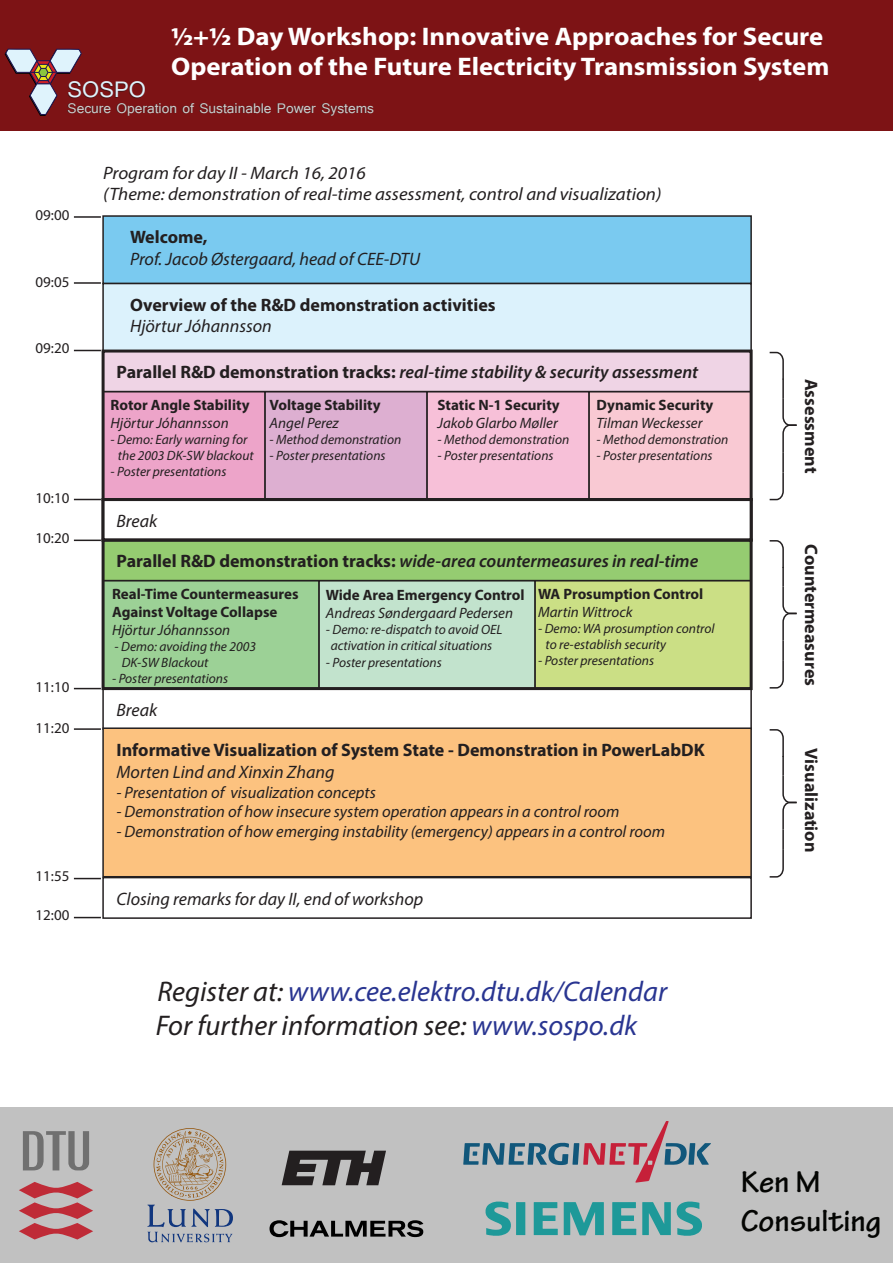
<style>
.page{position:relative;width:893px;height:1263px;background:#fff}
.page>*{position:absolute;margin:0;border:0;box-sizing:border-box;transform-origin:0 0}
.t1{font:700 32.4px/38.8px "Tekton Pro";color:#040503}
.t2{font:italic 28.5px/34.5px "Myriad Pro";color:#293591}
.t3{font:28.35px "Tunga";color:#dff3fc}
.t4{font:700 25.5px/30.6px "Myriad Pro";color:#fff;scale:1.05 1}
.t5{font:700 18px "Myriad Pro";color:#231f20}
.t6{font:italic 600 18px "Myriad Pro";color:#231f20}
.t7{font:italic 18px "Myriad Pro";color:#231f20}
.t8{font:italic 18px/21.6px "Myriad Pro";color:#231f20;scale:1.05 1}
.t9{font:17.55px "Tunga";color:#cdc9c8}
.t10{font:italic 16.5px "Myriad Pro";color:#231f20}
.t11{font:700 15px/18px "Myriad Pro";color:#231f20}
.t12{font:italic 15px "Myriad Pro";color:#231f20}
.t13{font:15px "Myriad Pro";color:#231f20}
.t14{font:italic 13.5px/16.2px "Myriad Pro";color:#231f20;text-align:center}
.s1{font-weight:700;font-style:normal}
.s2{color:#231f20}
</style>
<div class="page">
<div style="left:102px;top:215px;width:650px;height:69px;background:#7acaf0;border:2px solid #231f20"></div>
<div style="left:102px;top:283px;width:650px;height:69px;background:#dcf2fc;border:2px solid #231f20"></div>
<div style="left:102px;top:391px;width:164px;height:109px;background:#eda4c9"></div>
<div style="left:264px;top:391px;width:164px;height:109px;background:#ddafd1;border:2px solid #231f20"></div>
<div style="left:426px;top:391px;width:164px;height:109px;background:#f7c0d8;border:2px solid #231f20"></div>
<div style="left:588px;top:391px;width:164px;height:109px;background:#f9c9d3;border:2px solid #231f20"></div>
<div style="left:102px;top:580px;width:218px;height:109px;background:#9cd196"></div>
<div style="left:318px;top:580px;width:218px;height:109px;background:#c2e3cd;border:2px solid #231f20"></div>
<div style="left:534px;top:580px;width:218px;height:109px;background:#cbdf85;border:2px solid #231f20"></div>
<div style="left:102px;top:727px;width:650px;height:150px;background:#fcc27f;border:2px solid #231f20"></div>
<div style="left:102px;top:877px;width:650px;height:42px;background:#fff;border:2px solid #231f20"></div>
<hr style="left:74px;top:216px;width:27px;height:2px;background:#231f20">
<hr style="left:74px;top:282px;width:27px;height:2px;background:#231f20">
<svg style="left:74px;top:350px;width:27px;height:1px"></svg>
<svg style="left:74px;top:499px;width:27px;height:1px"></svg>
<svg style="left:74px;top:540px;width:27px;height:1px"></svg>
<svg style="left:74px;top:688px;width:27px;height:1px"></svg>
<hr style="left:74px;top:728px;width:27px;height:2px;background:#231f20">
<svg style="left:74px;top:878px;width:27px;height:1px"></svg>
<svg style="left:74px;top:917px;width:27px;height:1px"></svg>
<svg style="left:769px;top:473px;width:15px;height:28px"></svg>
<svg style="left:769px;top:351px;width:28px;height:101px"></svg>
<hr style="left:782px;top:452px;width:2px;height:21px;background:#231f20">
<svg style="left:769px;top:661px;width:15px;height:28px"></svg>
<svg style="left:769px;top:540px;width:28px;height:100px"></svg>
<hr style="left:782px;top:640px;width:2px;height:21px;background:#231f20">
<svg style="left:769px;top:850px;width:15px;height:28px"></svg>
<svg style="left:769px;top:729px;width:28px;height:100px"></svg>
<hr style="left:782px;top:829px;width:2px;height:21px;background:#231f20">
<div style="left:102px;top:350px;width:650px;height:42px;background:#efd4e5;border:2px solid #231f20"></div>
<div style="left:102px;top:350px;width:651px;height:151px;border:3px solid #231f20"></div>
<div style="left:102px;top:539px;width:650px;height:42px;background:#95cc71;border:2px solid #231f20"></div>
<div style="left:102px;top:498px;width:651px;height:44px;background:#fff;border:3px solid #231f20"></div>
<div style="left:102px;top:538px;width:651px;height:152px;border:3px solid #231f20"></div>
<div style="left:0;top:0;width:893px;height:130px;background:#7d1315"></div>
<svg style="left:5px;top:48px;width:77px;height:68px"></svg>
<div style="left:0;top:1108px;width:893px;height:155px;background:#c1c1c1"></div>
<svg style="left:23px;top:1131px;width:66px;height:39px"></svg>
<svg style="left:19px;top:1182px;width:74px;height:57px"></svg>
<svg style="left:270px;top:1220px;width:153px;height:17px"></svg>
<svg style="left:463px;top:1121px;width:248px;height:61px"></svg>
<svg style="left:282px;top:1151px;width:104px;height:34px"></svg>
<svg style="left:147px;top:1128px;width:86px;height:114px"></svg>
<svg style="left:564px;top:1202px;width:40px;height:33px"></svg>
<svg style="left:642px;top:1201px;width:60px;height:34px"></svg>
<svg style="left:534px;top:1202px;width:24px;height:33px"></svg>
<svg style="left:612px;top:1202px;width:24px;height:33px"></svg>
<svg style="left:486px;top:1201px;width:39px;height:34px"></svg>
<h3 class="t4" style="left:171px;top:20px;width:628px">½+½ Day Workshop: Innovative Approaches for Secure<br>Operation of the Future Electricity Transmission System</h3>
<p class="t9" style="left:68px;top:96px;width:308px">Secure Operation of Sustainable Power Systems</p>
<h3 class="t3" style="left:68px;top:71px;width:80px">SOSPO</h3>
<p class="t13" style="left:36px;top:206px;width:35px">09:00</p>
<p class="t13" style="left:36px;top:273px;width:35px">09:05</p>
<p class="t13" style="left:36px;top:339px;width:35px">09:20</p>
<p class="t13" style="left:36px;top:488px;width:35px">10:10</p>
<p class="t13" style="left:36px;top:529px;width:35px">10:20</p>
<p class="t13" style="left:36px;top:678px;width:35px">11:10</p>
<p class="t13" style="left:36px;top:719px;width:35px">11:20</p>
<p class="t13" style="left:36px;top:867px;width:35px">11:55</p>
<p class="t13" style="left:36px;top:906px;width:35px">12:00</p>
<h3 class="t8" style="left:103px;top:161px;width:533px">Program for day II - March 16, 2016<br>(Theme: demonstration of real-time assessment, control and visualization)</h3>
<h3 class="t5" style="left:130px;top:225px;width:79px">Welcome,</h3>
<h3 class="t7" style="left:130px;top:247px;width:292px">Prof. Jacob Østergaard, head of CEE-DTU</h3>
<h3 class="t5" style="left:130px;top:293px;width:367px">Overview of the R&amp;D demonstration activities</h3>
<h3 class="t7" style="left:130px;top:315px;width:143px">Hjörtur Jóhannsson</h3>
<h3 class="t6" style="left:117px;top:361px;width:583px"><span class="s1">Parallel R&amp;D demonstration tracks:</span> real-time stability &amp; security assessment</h3>
<p class="t11" style="left:111px;top:395px;width:140px">Rotor Angle Stability</p>
<p class="t12" style="left:111px;top:413px;width:120px">Hjörtur Jóhannsson</p>
<p class="t14" style="left:111px;top:431px;width:145px">- Demo: Early warning for the 2003 DK-SW blackout</p>
<p class="t14" style="left:111px;top:463px;width:117px">- Poster presentations</p>
<p class="t11" style="left:270px;top:395px;width:113px">Voltage Stability</p>
<p class="t12" style="left:270px;top:413px;width:71px">Angel Perez</p>
<p class="t14" style="left:270px;top:431px;width:133px">- Method demonstration</p>
<p class="t14" style="left:270px;top:447px;width:117px">- Poster presentations</p>
<p class="t11" style="left:438px;top:395px;width:124px">Static N-1 Security</p>
<p class="t12" style="left:438px;top:413px;width:122px">Jakob Glarbo Møller</p>
<p class="t14" style="left:438px;top:431px;width:133px">- Method demonstration</p>
<p class="t14" style="left:438px;top:447px;width:117px">- Poster presentations</p>
<p class="t11" style="left:597px;top:395px;width:118px">Dynamic Security</p>
<p class="t12" style="left:597px;top:413px;width:107px">Tilman Weckesser</p>
<p class="t14" style="left:597px;top:431px;width:133px">- Method demonstration</p>
<p class="t14" style="left:597px;top:447px;width:117px">- Poster presentations</p>
<h3 class="t7" style="left:117px;top:509px;width:42px">Break</h3>
<h3 class="t6" style="left:117px;top:550px;width:583px"><span class="s1">Parallel R&amp;D demonstration tracks:</span> wide-area countermeasures in real-time</h3>
<p class="t11" style="left:112px;top:584px;width:188px">Real-Time Countermeasures<br>Against Voltage Collapse</p>
<p class="t12" style="left:112px;top:620px;width:120px">Hjörtur Jóhannsson</p>
<p class="t14" style="left:122px;top:638px;width:136px;text-align:left;text-indent:-7px">- Demo: avoiding the 2003<br>DK-SW Blackout</p>
<p class="t14" style="left:112px;top:670px;width:117px">- Poster presentations</p>
<p class="t11" style="left:326px;top:585px;width:200px">Wide Area Emergency Control</p>
<p class="t12" style="left:326px;top:604px;width:189px">Andreas Søndergaard Pedersen</p>
<p class="t14" style="left:326px;top:621px;width:178px">- Demo: re-dispatch to avoid OEL activation in critical situations</p>
<p class="t14" style="left:326px;top:654px;width:117px">- Poster presentations</p>
<p class="t11" style="left:538px;top:584px;width:167px">WA Prosumption Control</p>
<p class="t12" style="left:538px;top:602px;width:96px">Martin Wittrock</p>
<p class="t14" style="left:545px;top:620px;width:171px;text-align:left;text-indent:-7px">- Demo: WA prosumption control to re-establish security</p>
<p class="t14" style="left:538px;top:652px;width:117px">- Poster presentations</p>
<h3 class="t7" style="left:117px;top:698px;width:42px">Break</h3>
<h3 class="t5" style="left:117px;top:738px;width:590px">Informative Visualization of System State - Demonstration in PowerLabDK</h3>
<h3 class="t7" style="left:117px;top:760px;width:219px">Morten Lind and Xinxin Zhang</h3>
<p class="t10" style="left:117px;top:782px;width:261px">- Presentation of visualization concepts</p>
<p class="t10" style="left:117px;top:801px;width:504px">- Demonstration of how insecure system operation appears in a control room</p>
<p class="t10" style="left:117px;top:821px;width:550px">- Demonstration of how emerging instability (emergency) appears in a control room</p>
<h3 class="t7" style="left:117px;top:887px;width:308px">Closing remarks for day II, end of workshop</h3>
<h2 class="t2" style="left:156px;top:973px;width:513px"><span class="s2">Register at:</span> www.cee.elektro.dtu.dk/Calendar<br><span class="s2">For further information see:</span> www.sospo.dk</h2>
<h3 class="t5" style="left:823px;top:379px;width:96px;rotate:90deg">Assessment</h3>
<h3 class="t5" style="left:823px;top:544px;width:143px;rotate:90deg">Countermeasures</h3>
<h3 class="t5" style="left:823px;top:748px;width:105px;rotate:90deg">Visualization</h3>
<h1 class="t1" style="left:741px;top:1163px;width:142px">Ken M<br>Consulting</h1>
</div>
